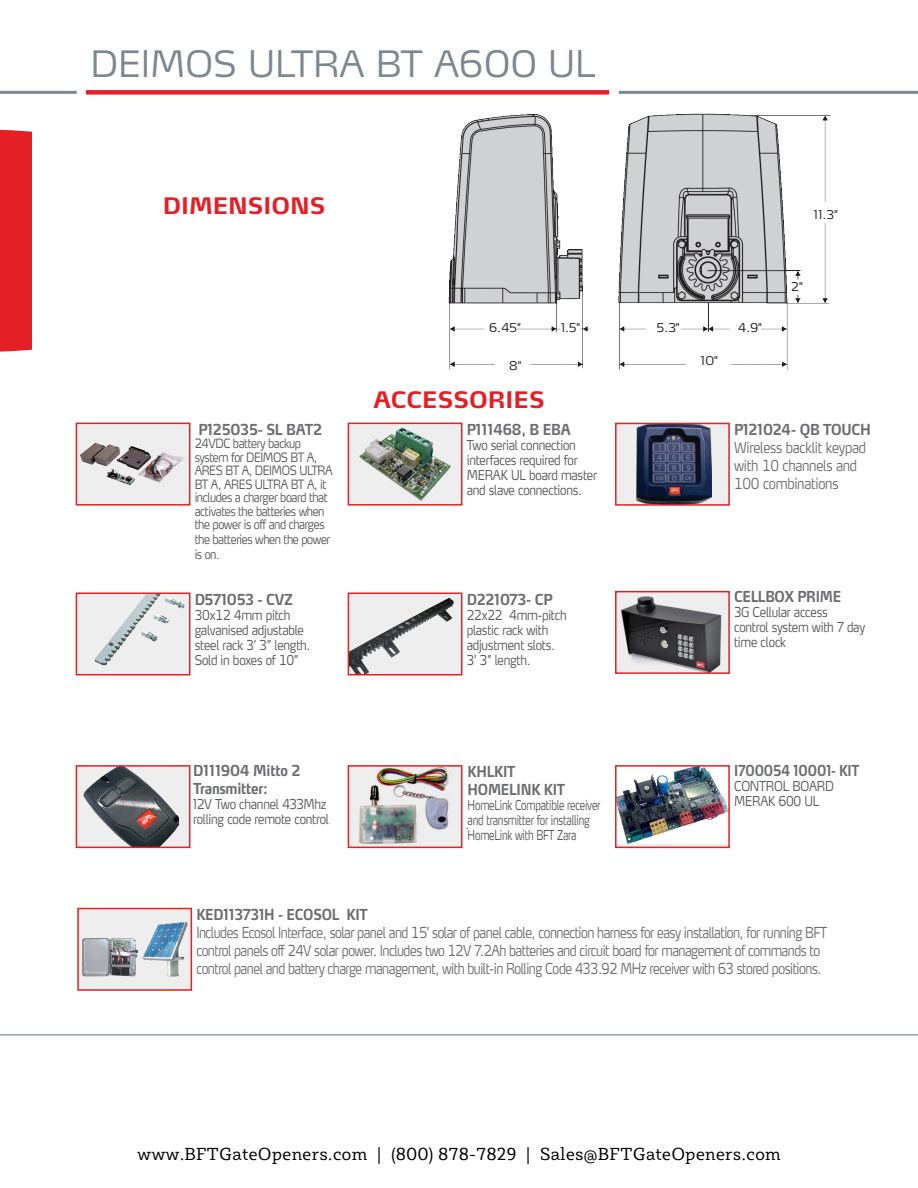
<style>
.page{position:relative;width:918px;height:1188px;background:#fff}
.page>*{position:absolute;margin:0;border:0;box-sizing:border-box;transform-origin:0 0}
.RES___Serie__es__DEI{font:300 36px "Max LF";color:#7c888f}
.t1{font:700 22.5px "Max LF";color:#e41f25}
.t2{font:18px "Sybilla Pro";color:#000}
.CAP__ACC___Nome_e_pr{font:300 15px/18px "Max TF";letter-spacing:-.04em;color:#6c6d70;scale:.81 1}
.CAP__ACC___Nome_e_pr-2{font:700 15px/18px "Max LF";letter-spacing:-.02em;color:#6c6d70;scale:.85 1}
.CAP__ACC___Nome_e_pr-3{font:300 15px/18px "Max TF";letter-spacing:-.02em;color:#6c6d70;scale:.85 1}
.CAP__ACC___Nome_e_pr-4{font:700 15px/18px "Max LF";letter-spacing:-.02em;color:#6c6d70;scale:.83 1}
.CAP__ACC___Nome_e_pr-5{font:700 15px "Max LF";letter-spacing:-.02em;color:#6c6d70;scale:.79 1}
.Testo_accessorio{font:300 13.5px/15px "Max TF";letter-spacing:-.02em;color:#57585a;scale:.85 1}
.Testo_accessorio-2{font:300 13.5px/15px "Max LF";letter-spacing:-.02em;color:#57585a;scale:.85 1}
.CAP__ACC___Nome_e_pr-6{font:300 13.5px/15px "Max TF";letter-spacing:-.02em;color:#57585a;scale:.85 1}
.Testo_accessorio-3{font:300 13.5px/15px "Max LF";letter-spacing:-.02em;color:#57585a;scale:.72 1}
.Testo_accessorio-4{font:300 12.75px/13.5px "Max TF";letter-spacing:-.04em;color:#57585a;scale:.85 1}
.t3{font:300 12px "Max LF";color:#231f20}
</style>
<div class="page">
<div style="left:0;top:130px;width:32px;height:222px;background:#e41f25"></div>
<div style="left:86px;top:90px;width:523px;height:5px;background:#e41f25"></div>
<hr style="left:0;top:91px;width:77px;height:3px;background:#7c888f">
<hr style="left:619px;top:91px;width:299px;height:3px;background:#7c888f">
<div style="left:616px;top:766px;width:113px;height:81px;background:linear-gradient(to right,#eeeeef,#eeeeef)"></div>
<img style="left:618px;top:768px;width:109px;height:75px">
<div style="left:615px;top:765px;width:115px;height:83px;border:2px solid #e41f25"></div>
<div style="left:348px;top:593px;width:114px;height:82px;background:#eeeeef"></div>
<img style="left:351px;top:598px;width:103px;height:74px">
<div style="left:348px;top:593px;width:114px;height:82px;border:2px solid #e41f25"></div>
<div style="left:348px;top:423px;width:114px;height:82px;background:#eeeeef"></div>
<img style="left:359px;top:427px;width:92px;height:74px">
<div style="left:348px;top:423px;width:114px;height:83px;border:2px solid #e41f25"></div>
<div style="left:76px;top:593px;width:114px;height:82px;background:#eeeeef"></div>
<img style="left:95px;top:596px;width:90px;height:69px">
<div style="left:76px;top:593px;width:114px;height:82px;border:2px solid #e41f25"></div>
<div style="left:76px;top:423px;width:114px;height:82px;background:#eeeeef"></div>
<img style="left:80px;top:443px;width:105px;height:40px">
<div style="left:76px;top:423px;width:114px;height:83px;border:2px solid #e41f25"></div>
<div style="left:77px;top:908px;width:115px;height:83px;background:#eeeeef;border:2px solid #e41f25"></div>
<img style="left:82px;top:938px;width:56px;height:39px">
<img style="left:142px;top:922px;width:46px;height:55px">
<div style="left:616px;top:423px;width:113px;height:82px;background:#eeeeef"></div>
<img style="left:637px;top:426px;width:75px;height:77px">
<div style="left:615px;top:423px;width:115px;height:83px;border:2px solid #e41f25"></div>
<div style="left:76px;top:766px;width:114px;height:81px;background:#eeeeef"></div>
<img style="left:83px;top:768px;width:96px;height:77px">
<div style="left:76px;top:765px;width:114px;height:83px;border:2px solid #e41f25"></div>
<hr style="left:0;top:1034px;width:918px;height:1px;background:#7c888f">
<img style="left:618px;top:594px;width:109px;height:77px">
<div style="left:615px;top:591px;width:115px;height:83px;border:2px solid #e41f25"></div>
<div style="left:348px;top:766px;width:114px;height:81px;background:#eeeeef"></div>
<img style="left:359px;top:768px;width:91px;height:76px">
<div style="left:348px;top:765px;width:114px;height:83px;border:2px solid #e41f25"></div>
<img style="left:448px;top:113px;width:383px;height:257px">
<p class="RES___Serie__es__DEI" style="left:90px;top:42px;width:507px">DEIMOS ULTRA BT A600 UL</p>
<p class="t1" style="left:163px;top:191px;width:164px">DIMENSIONS</p>
<p class="t3" style="left:489px;top:320px;width:33px">6.45"</p>
<p class="t3" style="left:509px;top:358px;width:14px">8"</p>
<p class="t1" style="left:373px;top:386px;width:173px">ACCESSORIES</p>
<p class="t3" style="left:561px;top:320px;width:21px">1.5"</p>
<p class="t3" style="left:657px;top:320px;width:24px">5.3"</p>
<p class="t3" style="left:738px;top:321px;width:26px">4.9"</p>
<p class="t3" style="left:701px;top:353px;width:19px">10"</p>
<p class="t3" style="left:814px;top:207px;width:26px">11.3"</p>
<p class="t3" style="left:791px;top:279px;width:13px">2"</p>
<p class="CAP__ACC___Nome_e_pr-2" style="left:198px;top:420px;width:147px">P125035- SL BAT2</p>
<p class="Testo_accessorio-4" style="left:195px;top:436px;width:164px">24VDC battery backup system for DEIMOS BT A,<br>ARES BT A, DEIMOS ULTRA<br>BT A, ARES ULTRA BT A, it includes a charger board that activates the batteries when the power is off and charges</p>
<p class="Testo_accessorio-4" style="left:195px;top:532px;width:161px;line-height:15px">the batteries when the power is on.</p>
<p class="CAP__ACC___Nome_e_pr-2" style="left:195px;top:590px;width:117px">D571053 - CVZ</p>
<p class="Testo_accessorio" style="left:195px;top:607px;width:114px">30x12 4mm pitch</p>
<p class="Testo_accessorio" style="left:195px;top:622px;width:138px">galvanised adjustable steel rack 3’ 3” length.</p>
<p class="Testo_accessorio" style="left:195px;top:652px;width:124px">Sold in boxes of 10”</p>
<p class="CAP__ACC___Nome_e_pr-2" style="left:193px;top:762px;width:128px">D111904 Mitto 2<br>Transmitter:</p>
<p class="Testo_accessorio-2" style="left:193px;top:797px;width:161px">12V Two channel 433Mhz rolling code remote control</p>
<p class="CAP__ACC___Nome_e_pr-2" style="left:467px;top:420px;width:124px">P111468, B EBA</p>
<p class="CAP__ACC___Nome_e_pr-6" style="left:467px;top:437px;width:155px">Two serial connection interfaces required for<br>MERAK UL board master and slave connections.</p>
<p class="CAP__ACC___Nome_e_pr-2" style="left:467px;top:590px;width:103px">D221073- CP</p>
<p class="Testo_accessorio" style="left:467px;top:607px;width:119px">22x22 4mm-pitch plastic rack with adjustment slots.<br>3’ 3’’ length.</p>
<p class="CAP__ACC___Nome_e_pr-4" style="left:468px;top:762px;width:119px">KHLKIT<br>HOMELINK KIT</p>
<p class="Testo_accessorio-3" style="left:468px;top:797px;width:186px">HomeLink Compatible receiver and transmitter for installing<br>HomeLink with BFT Zara</p>
<p class="Testo_accessorio" style="left:465px;top:817px;width:6px">.</p>
<p class="CAP__ACC___Nome_e_pr-2" style="left:734px;top:420px;width:163px">P121024- QB TOUCH</p>
<p class="CAP__ACC___Nome_e_pr-3" style="left:734px;top:438px;width:157px">Wireless backlit keypad with 10 channels and<br>100 combinations</p>
<p class="CAP__ACC___Nome_e_pr-4" style="left:734px;top:587px;width:131px">CELLBOX PRIME</p>
<p class="Testo_accessorio-2" style="left:734px;top:604px;width:156px">3G Cellular access control system with 7 day time clock</p>
<p class="CAP__ACC___Nome_e_pr-5" style="left:734px;top:761px;width:160px">I700054 10001- KIT</p>
<p class="Testo_accessorio" style="left:734px;top:779px;width:119px">CONTROL BOARD<br>MERAK 600 UL</p>
<p class="CAP__ACC___Nome_e_pr-4" style="left:196px;top:905px;width:208px">KED113731H - ECOSOL KIT</p>
<p class="CAP__ACC___Nome_e_pr" style="left:196px;top:923px;width:780px">Includes Ecosol Interface, solar panel and 15’ solar of panel cable, connection harness for easy installation, for running BFT control panels off 24V solar power. Includes two 12V 7.2Ah batteries and circuit board for management of commands to control panel and battery charge management, with built-in Rolling Code 433.92 MHz receiver with 63 stored positions.</p>
<p class="t2" style="left:137px;top:1143px;width:645px">www.BFTGateOpeners.com | (800) 878-7829 | Sales@BFTGateOpeners.com</p>
</div>
